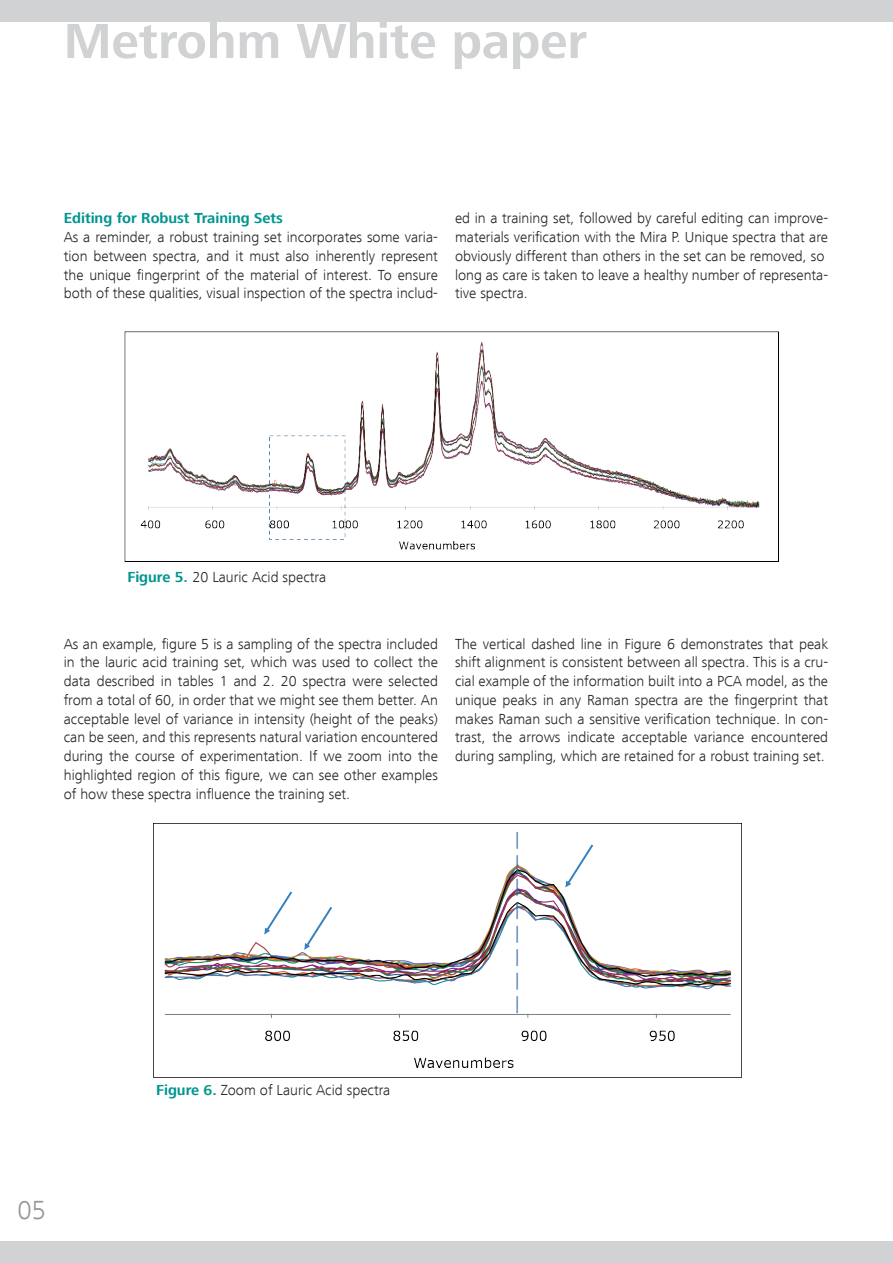
<style>
.page{position:relative;width:893px;height:1263px;background:#fff}
.page>*{position:absolute;margin:0;border:0;box-sizing:border-box;transform-origin:0 0}
.t1{font:700 51px "Frutiger Next LT";color:#d1d2d4}
.t2{font:300 27px "Frutiger Next LT";color:#939598}
.t3{font:300 15px/18.8px "Frutiger Next LT";color:#231f20;text-align:justify}
.t4{font:700 15px "Frutiger Next LT";color:#00968f}
.s1{font-weight:700;color:#00968f}
</style>
<div class="page">
<div style="left:0;top:0;width:893px;height:21px;background:#d1d2d4"></div>
<div style="left:0;top:1242px;width:893px;height:21px;background:#d1d2d4"></div>
<img style="left:154px;top:831px;width:587px;height:247px">
<img style="left:124px;top:331px;width:654px;height:230px">
<h1 class="t1" style="left:64px;top:13px;width:525px">Metrohm White paper</h1>
<p class="t4" style="left:64px;top:210px;width:221px">Editing for Robust Training Sets</p>
<p class="t3" style="left:64px;top:228px;width:376px">As a reminder, a robust training set incorporates some varia&shy;tion between spectra, and it must also inherently represent the unique fingerprint of the material of interest. To ensure both of these qualities, visual inspection of the spectra includ-</p>
<p class="t3" style="left:455px;top:209px;width:375px;text-align:left">ed in a training set, followed by careful editing can improve&shy;materials verification with the Mira P. Unique spectra that are obviously different than others in the set can be removed, so long as care is taken to leave a healthy number of representa&shy;tive spectra.</p>
<p class="t3" style="left:128px;top:568px;width:200px"><span class="s1">Figure 5.</span> 20 Lauric Acid spectra</p>
<p class="t3" style="left:64px;top:634px;width:376px">As an example, figure 5 is a sampling of the spectra included in the lauric acid training set, which was used to collect the data described in tables 1 and 2. 20 spectra were selected from a total of 60, in order that we might see them better. An acceptable level of variance in intensity (height of the peaks) can be seen, and this represents natural variation encountered during the course of experimentation. If we zoom into the highlighted region of this figure, we can see other examples of how these spectra influence the training set.</p>
<p class="t3" style="left:455px;top:634px;width:375px">The vertical dashed line in Figure 6 demonstrates that peak shift alignment is consistent between all spectra. This is a cru&shy;cial example of the information built into a PCA model, as the unique peaks in any Raman spectra are the fingerprint that makes Raman such a sensitive verification technique. In con&shy;trast, the arrows indicate acceptable variance encountered during sampling, which are retained for a robust training set.</p>
<h2 class="t2" style="left:18px;top:1195px;width:30px">05</h2>
<p class="t3" style="left:156px;top:1081px;width:236px"><span class="s1">Figure 6.</span> Zoom of Lauric Acid spectra</p>
</div>
